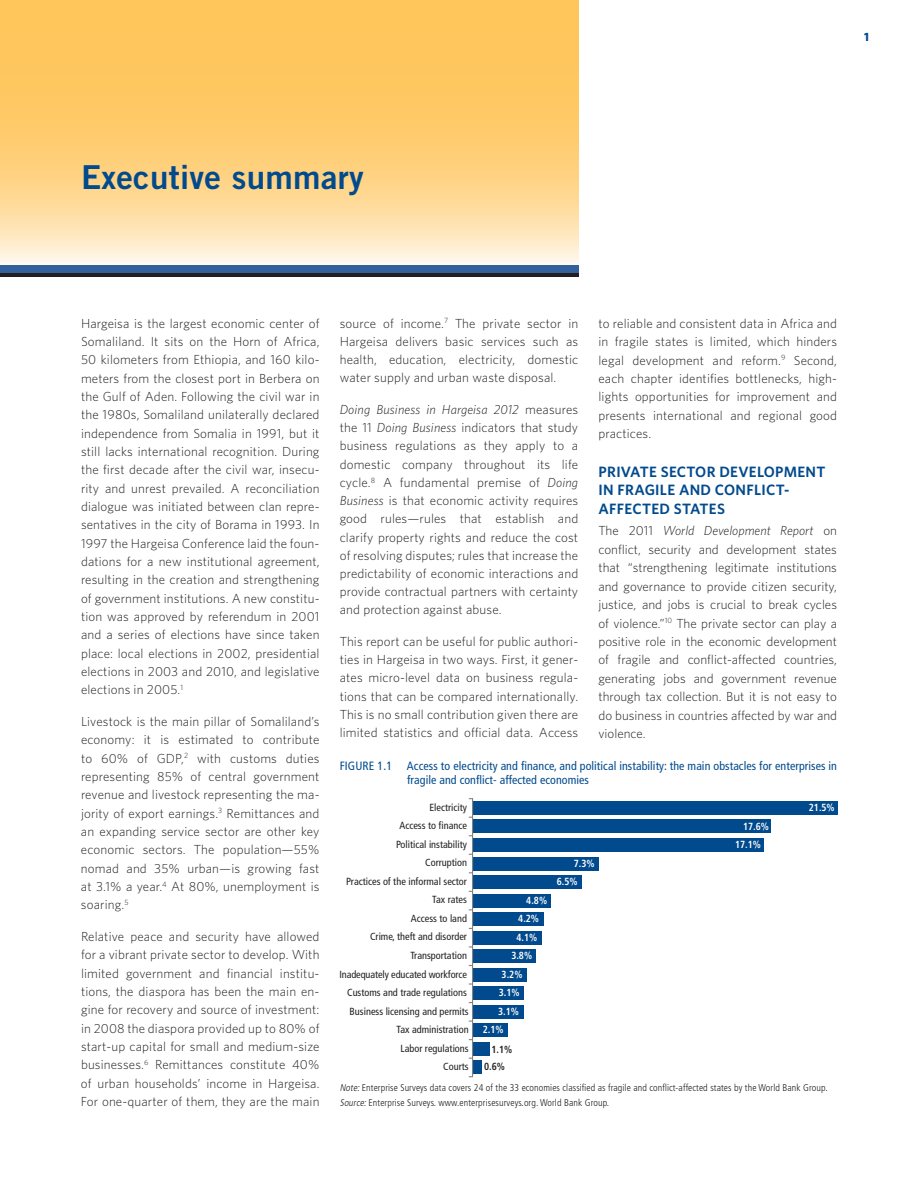
<style>
.page{position:relative;width:918px;height:1188px;background:#fff}
.page>*{position:absolute;margin:0;border:0;box-sizing:border-box;transform-origin:0 0}
.t1{font:33px "Trade Gothic Bold Two";letter-spacing:.01em;color:#004a8d}
.t2{font:600 15px/18.5px "Whitney";letter-spacing:.02em;color:#004a8d}
.t3{font:300 13.2px/18.3px "Whitney";letter-spacing:.01em;color:#231f20;text-align:justify}
.t4{font:condensed 12px/14.4px "Frutiger";letter-spacing:.005em;color:#004a8d}
.t5{font:700 12px "Whitney";color:#004a8d}
.t6{font:condensed 10.35px/18.6px "Frutiger";color:#231f20;text-align:right}
.t7{font:700 condensed 10.35px/18.5px "Frutiger";color:#fff;scale:.95 1}
.t8{font:700 condensed 10.35px/17.7px "Frutiger";color:#231f20;scale:.95 1}
.t9{font:300 condensed 9.75px/15.1px "Frutiger";letter-spacing:.01em;color:#231f20}
.s1{font-style:italic}
</style>
<div class="page">
<svg style="left:0;top:0;width:578px;height:264px;background:#fed17e"></svg>
<div style="left:0;top:265px;width:578px;height:12px;background:#32619d"></div>
<hr style="left:0;top:273px;width:578px;height:4px;background:#231f20">
<div style="left:472px;top:801px;width:366px;height:14px;background:#004a8d"></div>
<div style="left:472px;top:820px;width:299px;height:13px;background:#004a8d"></div>
<div style="left:472px;top:838px;width:292px;height:14px;background:#004a8d"></div>
<div style="left:472px;top:857px;width:127px;height:13px;background:#004a8d"></div>
<div style="left:472px;top:875px;width:110px;height:14px;background:#004a8d"></div>
<div style="left:472px;top:894px;width:79px;height:13px;background:#004a8d"></div>
<div style="left:472px;top:912px;width:72px;height:14px;background:#004a8d"></div>
<div style="left:472px;top:931px;width:70px;height:13px;background:#004a8d"></div>
<div style="left:472px;top:950px;width:64px;height:13px;background:#004a8d"></div>
<div style="left:472px;top:968px;width:54px;height:13px;background:#004a8d"></div>
<div style="left:472px;top:987px;width:52px;height:13px;background:#004a8d"></div>
<div style="left:472px;top:1005px;width:51px;height:13px;background:#004a8d"></div>
<div style="left:472px;top:1024px;width:36px;height:13px;background:#004a8d"></div>
<div style="left:472px;top:1042px;width:17px;height:13px;background:#004a8d"></div>
<div style="left:472px;top:1061px;width:10px;height:13px;background:#004a8d"></div>
<hr style="left:472px;top:798px;width:1px;height:279px;background:#808285">
<p class="t5" style="left:864px;top:32px;width:6px">1</p>
<h1 class="t1" style="left:81px;top:165px;width:284px">Executive summary</h1>
<p class="t3" style="left:81px;top:315px;width:240px">Hargeisa is the largest economic center of Somaliland. It sits on the Horn of Africa, 50 kilometers from Ethiopia, and 160 kilo&shy;meters from the closest port in Berbera on the Gulf of Aden. Following the civil war in the 1980s, Somaliland unilaterally declared independence from Somalia in 1991, but it still lacks international recognition. During the first decade after the civil war, insecu&shy;rity and unrest prevailed. A reconciliation dialogue was initiated between clan repre&shy;sentatives in the city of Borama in 1993. In 1997 the Hargeisa Conference laid the foun&shy;dations for a new institutional agreement, resulting in the creation and strengthening of government institutions. A new constitu&shy;tion was approved by referendum in 2001 and a series of elections have since taken place: local elections in 2002, presidential elections in 2003 and 2010, and legislative elections in 2005.<sup>1</sup></p>
<p class="t3" style="left:81px;top:713px;width:240px">Livestock is the main pillar of Somaliland’s economy: it is estimated to contribute to 60% of GDP,<sup>2</sup> with customs duties representing 85% of central government revenue and livestock representing the ma&shy;jority of export earnings.<sup>3</sup> Remittances and an expanding service sector are other key economic sectors. The population—55% nomad and 35% urban—is growing fast at 3.1% a year.<sup>4</sup> At 80%, unemployment is soaring.<sup>5</sup></p>
<p class="t3" style="left:81px;top:928px;width:240px">Relative peace and security have allowed for a vibrant private sector to develop. With limited government and financial institu&shy;tions, the diaspora has been the main en&shy;gine for recovery and source of investment: in 2008 the diaspora provided up to 80% of start-up capital for small and medium-size businesses.<sup>6</sup> Remittances constitute 40% of urban households’ income in Hargeisa.<br>For one-quarter of them, they are the main</p>
<p class="t3" style="left:340px;top:315px;width:240px">source of income.<sup>7</sup> The private sector in Hargeisa delivers basic services such as health, education, electricity, domestic water supply and urban waste disposal.</p>
<p class="t3" style="left:340px;top:401px;width:240px"><span class="s1">Doing Business in Hargeisa 2012</span> measures the 11 <span class="s1">Doing Business</span> indicators that study business regulations as they apply to a domestic company throughout its life cycle.<sup>8</sup> A fundamental premise of <span class="s1">Doing Business</span> is that economic activity requires good rules—rules that establish and clarify property rights and reduce the cost of resolving disputes; rules that increase the predictability of economic interactions and provide contractual partners with certainty and protection against abuse.</p>
<p class="t3" style="left:340px;top:633px;width:240px">This report can be useful for public authori&shy;ties in Hargeisa in two ways. First, it gener&shy;ates micro-level data on business regula&shy;tions that can be compared internationally.<br>This is no small contribution given there are limited statistics and official data. Access</p>
<p class="t3" style="left:598px;top:315px;width:240px">to reliable and consistent data in Africa and in fragile states is limited, which hinders legal development and reform.<sup>9</sup> Second, each chapter identifies bottlenecks, high&shy;lights opportunities for improvement and presents international and regional good practices.</p>
<p class="t2" style="left:599px;top:464px;width:229px">PRIVATE SECTOR DEVELOPMENT<br>IN FRAGILE AND CONFLICT-<br>AFFECTED STATES</p>
<p class="t3" style="left:599px;top:523px;width:240px">The 2011 <span class="s1">World Development Report</span> on conflict, security and development states that “strengthening legitimate institutions and governance to provide citizen security, justice, and jobs is crucial to break cycles of violence.”<sup>10</sup> The private sector can play a positive role in the economic development of fragile and conflict-affected countries, generating jobs and government revenue through tax collection. But it is not easy to do business in countries affected by war and violence.</p>
<p class="t4" style="left:407px;top:759px;width:431px;text-indent:-68px">FIGURE 1.1 Access to electricity and finance, and political instability: the main obstacles for enterprises in fragile and conflict- affected economies</p>
<p class="t6" style="left:346px;top:799px;width:123px">Electricity<br>Access to finance<br>Political instability<br>Corruption<br>Practices of the informal sector<br>Tax rates<br>Access to land<br>Crime, theft and disorder<br>Transportation</p>
<p class="t6" style="left:347px;top:984px;width:121px">Customs and trade regulations</p>
<p class="t6" style="left:340px;top:966px;width:129px">Inadequately educated workforce</p>
<p class="t6" style="left:350px;top:1003px;width:121px">Business licensing and permits<br>Tax administration<br>Labor regulations<br>Courts</p>
<p class="t7" style="left:526px;top:892px;width:23px">4.8%</p>
<p class="t7" style="left:518px;top:910px;width:23px">4.2%</p>
<p class="t7" style="left:516px;top:929px;width:23px">4.1%</p>
<p class="t7" style="left:502px;top:966px;width:23px">3.2%</p>
<p class="t7" style="left:498px;top:1003px;width:23px">3.1%</p>
<p class="t7" style="left:511px;top:947px;width:23px">3.8%</p>
<p class="t7" style="left:499px;top:984px;width:23px">3.1%</p>
<p class="t7" style="left:483px;top:1021px;width:23px">2.1%</p>
<p class="t8" style="left:484px;top:1041px;width:31px;text-indent:7px">1.1%<br>0.6%</p>
<p class="t7" style="left:574px;top:855px;width:23px">7.3%</p>
<p class="t7" style="left:557px;top:873px;width:23px">6.5%</p>
<p class="t7" style="left:735px;top:818px;width:37px;text-indent:8px">17.6%<br>17.1%</p>
<p class="t7" style="left:809px;top:799px;width:29px">21.5%</p>
<p class="t9" style="left:340px;top:1081px;width:490px"><span class="s1">Note:</span>Enterprise Surveys data covers 24 of the 33 economies classified as fragile and conflict-affected states by the World Bank Group.<br><span class="s1">Source:</span>Enterprise Surveys. www.enterprisesurveys.org. World Bank Group.</p>
</div>
